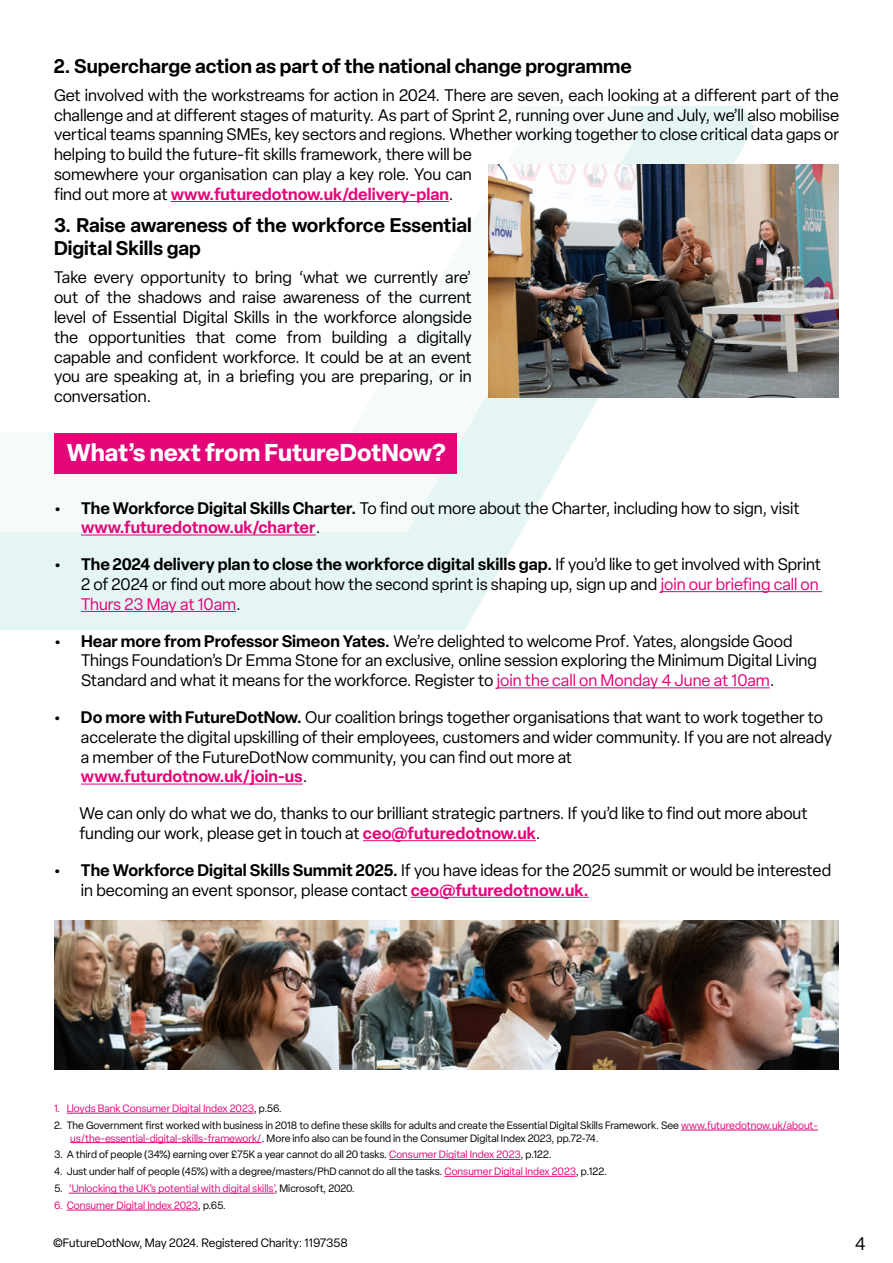
<style>
.page{position:relative;width:893px;height:1263px;background:#fff}
.page>*{position:absolute;margin:0;border:0;box-sizing:border-box;transform-origin:0 0}
.t1{font:700 24px "Elza";color:#fff}
.t2{font:600 19.5px/23.4px "Elza";color:#000}
.t3{font:18px "Elza";color:#000}
.t4{font:16.5px/19.8px "Elza";color:#000}
.t5{font:12px "Elza";color:#000}
.t6{font:10.5px/12.6px "Elza";color:#000}
.t7{font:10.5px "Elza";color:#e40579}
.s1{font-weight:600;color:#e40579}
.s2{font-weight:600}
.s3{color:#e40579}
.s4{color:#000}
</style>
<div class="page">
<svg style="left:0;top:106px;width:755px;height:524px;fill:#e5f5f4"></svg>
<svg style="left:0;top:106px;width:641px;height:425px"></svg>
<hr style="left:171px;top:201px;width:278px;height:1px;background:#e40579">
<div style="left:55px;top:434px;width:402px;height:40px;background:#e40579"></div>
<hr style="left:81px;top:535px;width:235px;height:1px;background:#e40579">
<hr style="left:660px;top:591px;width:162px;height:1px;background:#e40579">
<hr style="left:81px;top:611px;width:155px;height:1px;background:#e40579">
<hr style="left:496px;top:687px;width:274px;height:1px;background:#e40579">
<hr style="left:81px;top:784px;width:222px;height:1px;background:#e40579">
<hr style="left:363px;top:840px;width:173px;height:1px;background:#e40579">
<hr style="left:411px;top:897px;width:178px;height:1px;background:#e40579">
<hr style="left:67px;top:1113px;width:187px;height:1px;background:#e40579">
<hr style="left:681px;top:1130px;width:137px;height:1px;background:#e40579">
<hr style="left:70px;top:1142px;width:192px;height:1px;background:#e40579">
<hr style="left:389px;top:1159px;width:131px;height:1px;background:#e40579">
<hr style="left:444px;top:1176px;width:132px;height:1px;background:#e40579">
<hr style="left:69px;top:1193px;width:205px;height:1px;background:#e40579">
<hr style="left:67px;top:1210px;width:131px;height:1px;background:#e40579">
<img style="left:489px;top:164px;width:350px;height:234px">
<img style="left:54px;top:921px;width:785px;height:148px">
<p class="t2" style="left:54px;top:53px;width:579px">2. Supercharge action as part of the national change programme</p>
<p class="t4" style="left:54px;top:85px;width:786px">Get involved with the workstreams for action in 2024. There are seven, each looking at a different part of the challenge and at different stages of maturity. As part of Sprint 2, running over June and July, we’ll also mobilise vertical teams spanning SMEs, key sectors and regions. Whether working together to close critical data gaps or helping to build the future-fit skills framework, there will be<br>somewhere your organisation can play a key role. You can<br>find out more at <span class="s1">www.futuredotnow.uk/delivery-plan</span>.</p>
<p class="t2" style="left:54px;top:213px;width:419px">3. Raise awareness of the workforce Essential<br>Digital Skills gap</p>
<p class="t4" style="left:54px;top:268px;width:419px;text-align:justify">Take every opportunity to bring ‘what we currently are’ out of the shadows and raise awareness of the current level of Essential Digital Skills in the workforce alongside the opportunities that come from building a digitally capable and confident workforce. It could be at an event you are speaking at, in a briefing you are preparing, or in conversation.</p>
<h1 class="t1" style="left:67px;top:435px;width:380px">What’s next from FutureDotNow?</h1>
<p class="t4" style="left:81px;top:498px;width:720px;text-indent:-27px"><span class="s2">• The Workforce Digital Skills Charter.</span> To find out more about the Charter, including how to sign, visit <span class="s1">www.futuredotnow.uk/charter</span>.</p>
<p class="t4" style="left:81px;top:554px;width:742px;text-indent:-27px"><span class="s2">• The 2024 delivery plan to close the workforce digital skills gap.</span> If you’d like to get involved with Sprint<br>2 of 2024 or find out more about how the second sprint is shaping up, sign up and <span class="s3">join our briefing call on<br>Thurs 23 May at 10am</span>.</p>
<p class="t4" style="left:81px;top:631px;width:737px;text-indent:-27px"><span class="s2">• Hear more from Professor Simeon Yates.</span> We’re delighted to welcome Prof. Yates, alongside Good<br>Things Foundation’s Dr Emma Stone for an exclusive, online session exploring the Minimum Digital Living<br>Standard and what it means for the workforce. Register to <span class="s3">join the call on Monday 4 June at 10am</span>.</p>
<p class="t4" style="left:81px;top:707px;width:753px;text-indent:-27px"><span class="s2">• Do more with FutureDotNow.</span> Our coalition brings together organisations that want to work together to accelerate the digital upskilling of their employees, customers and wider community. If you are not already a member of the FutureDotNow community, you can find out more at<br><span class="s1">www.futurdotnow.uk/join-us</span>.</p>
<p class="t4" style="left:79px;top:803px;width:729px">We can only do what we do, thanks to our brilliant strategic partners. If you’d like to find out more about funding our work, please get in touch at <span class="s1">ceo@futuredotnow.uk</span>.</p>
<p class="t4" style="left:81px;top:860px;width:752px;text-indent:-27px"><span class="s2">• The Workforce Digital Skills Summit 2025.</span> If you have ideas for the 2025 summit or would be interested in becoming an event sponsor, please contact <span class="s1">ceo@futuredotnow.uk.</span></p>
<p class="t7" style="left:54px;top:1101px;width:229px">1. Lloyds Bank Consumer Digital Index 2023<span class="s4">, p.56.</span></p>
<p class="t6" style="left:70px;top:1119px;width:749px;text-indent:-16px">2. The Government first worked with business in 2018 to define these skills for adults and create the Essential Digital Skills Framework. See <span class="s3">www.futuredotnow.uk/about&shy;us/the-essential-digital-skills-framework/</span>. More info also can be found in the Consumer Digital Index 2023, pp.72-74.</p>
<p class="t6" style="left:54px;top:1148px;width:499px">3. A third of people (34%) earning over £75K a year cannot do all 20 tasks. <span class="s3">Consumer Digital Index 2023</span>, p.122.</p>
<p class="t6" style="left:54px;top:1165px;width:555px">4. Just under half of people (45%) with a degree/masters/PhD cannot do all the tasks. <span class="s3">Consumer Digital Index 2023</span>, p.122.</p>
<p class="t7" style="left:54px;top:1181px;width:302px"><span class="s4">5.</span> ‘Unlocking the UK’s potential with digital skills’<span class="s4">, Microsoft, 2020.</span></p>
<p class="t7" style="left:54px;top:1198px;width:174px">6. Consumer Digital Index 2023<span class="s4">, p.65.</span></p>
<p class="t5" style="left:53px;top:1235px;width:296px">©FutureDotNow, May 2024. Registered Charity: 1197358</p>
<p class="t3" style="left:855px;top:1232px;width:12px">4</p>
</div>
